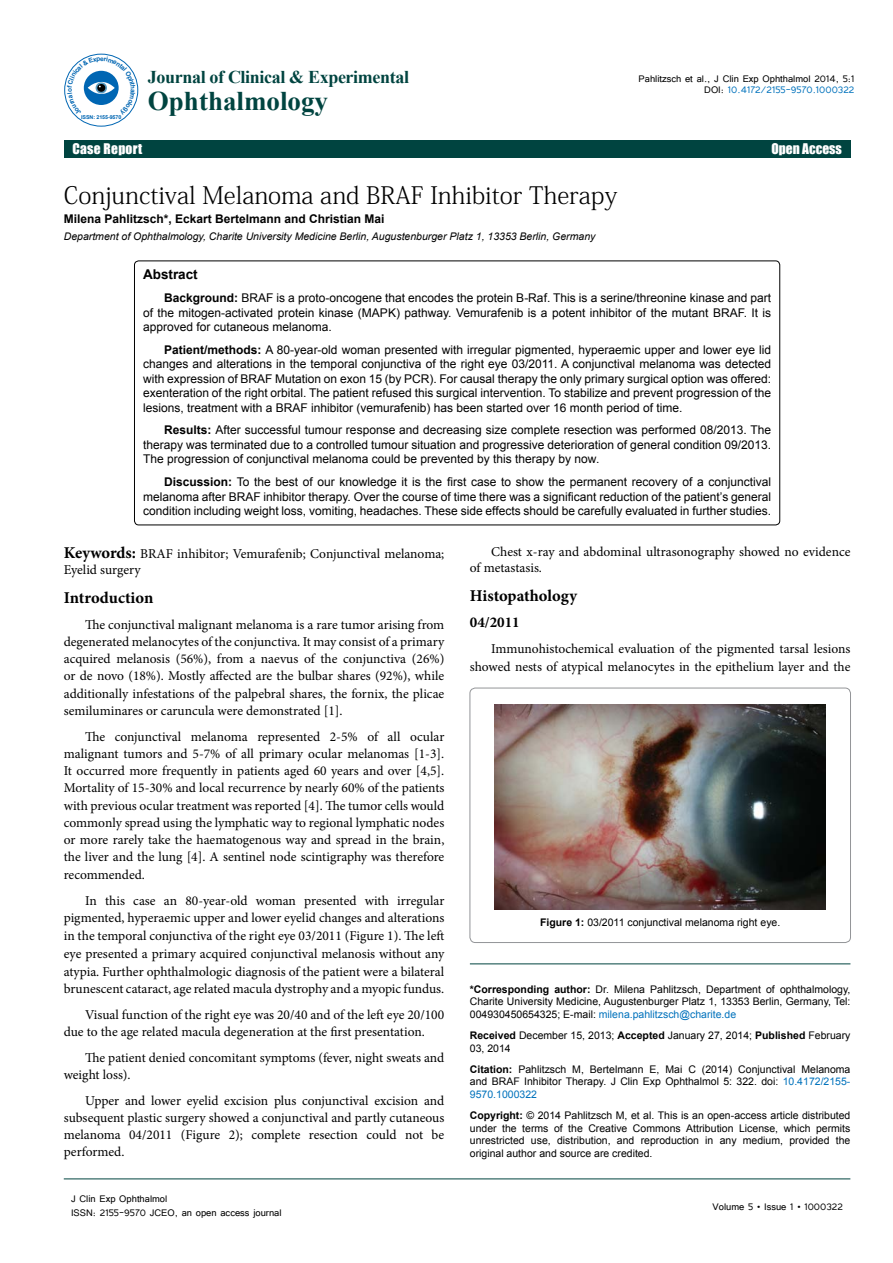
<style>
.page{position:relative;width:893px;height:1263px;background:#fff}
.page>*{position:absolute;margin:0;border:0;box-sizing:border-box;transform-origin:0 0}
.t1{font:700 27px "Times New Roman";color:#004440}
.t2{font:24px "Adobe Fangsong Std";color:#000}
.t3{font:700 18px "Times New Roman";letter-spacing:-.02em;color:#004440}
.t4{font:700 16.5px "Minion Pro";letter-spacing:-.005em;color:#000}
.t5{font:16.5px "Impact";letter-spacing:.04em;color:#fff}
.t6{font:700 15px "Minion Pro";color:#000}
.t7{font:13.5px/17.2px "Minion Pro";color:#000}
.t8{font:13.5px "Impact";letter-spacing:.01em;color:#fff}
.t9{font:700 13.5px "Arial";color:#000}
.t10{font:12px/14.4px "Arial";color:#000;text-align:justify}
.t11{font:12px/14.4px "Tunga";color:#000}
.t12{font:700 12px "Arial";color:#000}
.t13{font:10.5px/12.6px "Arial";color:#000;text-align:justify}
.t14{font:italic 10.5px "Arial";color:#000}
.t15{font:700 5.25px "Arial";letter-spacing:-.02em;color:#0066b3}
.s1{color:#0072bc}
.s2{font-weight:700}
.s3{font-weight:700;font-size:16.5px}
</style>
<div class="page">
<hr style="left:64px;top:1179px;width:786px;height:1px;background:#004440">
<div style="left:64px;top:141px;width:786px;height:17px;background:#004440"></div>
<hr style="left:470px;top:964px;width:380px;height:1px;background:#004440">
<div style="left:134px;top:261px;width:646px;height:264px;border:1px solid #000;border-radius:4px"></div>
<div style="left:470px;top:688px;width:380px;height:254px;border:1px solid #939598;border-radius:5px"></div>
<img style="left:494px;top:705px;width:332px;height:204px">
<div style="left:64px;top:54px;width:74px;height:72px;border:1px solid #0066b3;border-radius:50%"></div>
<svg style="left:67px;top:57px;width:68px;height:58px"></svg>
<p class="t15" style="left:81px;top:114px;width:42px">ISSN: 2155-9570</p>
<h3 class="t3" style="left:148px;top:64px;width:263px">Journal of Clinical &amp; Experimental</h3>
<h1 class="t1" style="left:148px;top:82px;width:182px">Ophthalmology</h1>
<p class="t11" style="left:639px;top:73px;width:217px;line-height:11.1px;text-align:right">Pahlitzsch et al., J Clin Exp Ophthalmol 2014, 5:1<br>DOI: <span class="s1">10.4172/2155-9570.1000322</span></p>
<p class="t8" style="left:72px;top:138px;width:71px">Case Report</p>
<p class="t8" style="left:771px;top:138px;width:72px">Open Access</p>
<p class="t5" style="left:68px;top:140px;width:124px">Research Article</p>
<p class="t5" style="left:753px;top:140px;width:94px">Open Access</p>
<h2 class="t2" style="left:64px;top:180px;width:555px">Conjunctival Melanoma and BRAF Inhibitor Therapy</h2>
<p class="t12" style="left:64px;top:211px;width:322px">Milena Pahlitzsch*, Eckart Bertelmann and Christian Mai</p>
<p class="t14" style="left:64px;top:229px;width:533px">Department of Ophthalmology, Charite University Medicine Berlin, Augustenburger Platz 1, 13353 Berlin, Germany</p>
<p class="t9" style="left:143px;top:266px;width:56px">Abstract</p>
<p class="t10" style="left:143px;top:291px;width:630px;text-indent:21px"><span class="s2">Background:</span> BRAF is a proto-oncogene that encodes the protein B-Raf. This is a serine/threonine kinase and part of the mitogen-activated protein kinase (MAPK) pathway. Vemurafenib is a potent inhibitor of the mutant BRAF. It is approved for cutaneous melanoma.</p>
<p class="t10" style="left:143px;top:343px;width:630px;text-indent:21px"><span class="s2">Patient/methods:</span> A 80-year-old woman presented with irregular pigmented, hyperaemic upper and lower eye lid changes and alterations in the temporal conjunctiva of the right eye 03/2011. A conjunctival melanoma was detected with expression of BRAF Mutation on exon 15 (by PCR). For causal therapy the only primary surgical option was offered: exenteration of the right orbital. The patient refused this surgical intervention. To stabilize and prevent progression of the lesions, treatment with a BRAF inhibitor (vemurafenib) has been started over 16 month period of time.</p>
<p class="t10" style="left:143px;top:423px;width:630px;text-indent:21px"><span class="s2">Results:</span> After successful tumour response and decreasing size complete resection was performed 08/2013. The therapy was terminated due to a controlled tumour situation and progressive deterioration of general condition 09/2013.<br>The progression of conjunctival melanoma could be prevented by this therapy by now.</p>
<p class="t10" style="left:143px;top:475px;width:630px;text-indent:21px"><span class="s2">Discussion:</span> To the best of our knowledge it is the first case to show the permanent recovery of a conjunctival melanoma after BRAF inhibitor therapy. Over the course of time there was a significant reduction of the patient’s general condition including weight loss, vomiting, headaches. These side effects should be carefully evaluated in further studies.</p>
<p class="t7" style="left:470px;top:544px;width:382px;line-height:16.2px;text-indent:21px">Chest x-ray and abdominal ultrasonography showed no evidence of metastasis.</p>
<p class="t4" style="left:470px;top:584px;width:109px">Histopathology</p>
<p class="t6" style="left:470px;top:612px;width:51px">04/2011</p>
<p class="t7" style="left:470px;top:640px;width:382px;line-height:17.7px;text-align:right">Immunohistochemical evaluation of the pigmented tarsal lesions showed nests of atypical melanocytes in the epithelium layer and the</p>
<p class="t7" style="left:64px;top:546px;width:382px;line-height:16.2px"><span class="s3">Keywords:</span> BRAF inhibitor; Vemurafenib; Conjunctival melanoma;<br>Eyelid surgery</p>
<p class="t4" style="left:64px;top:586px;width:91px">Introduction</p>
<p class="t7" style="left:64px;top:616px;width:382px;text-align:justify;text-indent:21px">The conjunctival malignant melanoma is a rare tumor arising from degenerated melanocytes of the conjunctiva. It may consist of a primary acquired melanosis (56%), from a naevus of the conjunctiva (26%) or de novo (18%). Mostly affected are the bulbar shares (92%), while additionally infestations of the palpebral shares, the fornix, the plicae semiluminares or caruncula were demonstrated [1].</p>
<p class="t7" style="left:64px;top:728px;width:382px;text-align:justify;text-indent:21px">The conjunctival melanoma represented 2-5% of all ocular malignant tumors and 5-7% of all primary ocular melanomas [1-3].<br>It occurred more frequently in patients aged 60 years and over [4,5].<br>Mortality of 15-30% and local recurrence by nearly 60% of the patients with previous ocular treatment was reported [4]. The tumor cells would commonly spread using the lymphatic way to regional lymphatic nodes or more rarely take the haematogenous way and spread in the brain, the liver and the lung [4]. A sentinel node scintigraphy was therefore recommended.</p>
<p class="t7" style="left:64px;top:892px;width:382px;text-align:justify;text-indent:21px">In this case an 80-year-old woman presented with irregular pigmented, hyperaemic upper and lower eyelid changes and alterations in the temporal conjunctiva of the right eye 03/2011 (Figure 1). The left eye presented a primary acquired conjunctival melanosis without any atypia. Further ophthalmologic diagnosis of the patient were a bilateral brunescent cataract, age related macula dystrophy and a myopic fundus.</p>
<p class="t7" style="left:64px;top:1006px;width:382px;text-indent:21px">Visual function of the right eye was 20/40 and of the left eye 20/100 due to the age related macula degeneration at the first presentation.</p>
<p class="t7" style="left:64px;top:1049px;width:382px;text-indent:21px">The patient denied concomitant symptoms (fever, night sweats and weight loss).</p>
<p class="t7" style="left:64px;top:1092px;width:382px;text-align:justify;text-indent:21px">Upper and lower eyelid excision plus conjunctival excision and subsequent plastic surgery showed a conjunctival and partly cutaneous melanoma 04/2011 (Figure 2); complete resection could not be performed.</p>
<p class="t13" style="left:540px;top:916px;width:242px"><span class="s2">Figure 1:</span> 03/2011 conjunctival melanoma right eye.</p>
<p class="t13" style="left:470px;top:983px;width:382px"><span class="s2">*Corresponding author:</span> Dr. Milena Pahlitzsch, Department of ophthalmology, Charite University Medicine, Augustenburger Platz 1, 13353 Berlin, Germany, Tel:<br>004930450654325; E-mail: <span class="s1">milena.pahlitzsch@charite.de</span></p>
<p class="t13" style="left:470px;top:1029px;width:382px"><span class="s2">Received</span> December 15, 2013; <span class="s2">Accepted</span> January 27, 2014; <span class="s2">Published</span> February<br>03, 2014</p>
<p class="t13" style="left:470px;top:1063px;width:382px"><span class="s2">Citation:</span> Pahlitzsch M, Bertelmann E, Mai C (2014) Conjunctival Melanoma and BRAF Inhibitor Therapy. J Clin Exp Ophthalmol 5: 322. doi: <span class="s1">10.4172/2155- 9570.1000322</span></p>
<p class="t13" style="left:470px;top:1109px;width:382px"><span class="s2">Copyright:</span> © 2014 Pahlitzsch M, et al. This is an open-access article distributed under the terms of the Creative Commons Attribution License, which permits unrestricted use, distribution, and reproduction in any medium, provided the original author and source are credited.</p>
<p class="t11" style="left:71px;top:1190px;width:212px">J Clin Exp Ophthalmol<br>ISSN: 2155-9570 JCEO, an open access journal</p>
<p class="t11" style="left:713px;top:1199px;width:132px">Volume 5 • Issue 1 • 1000322</p>
</div>
